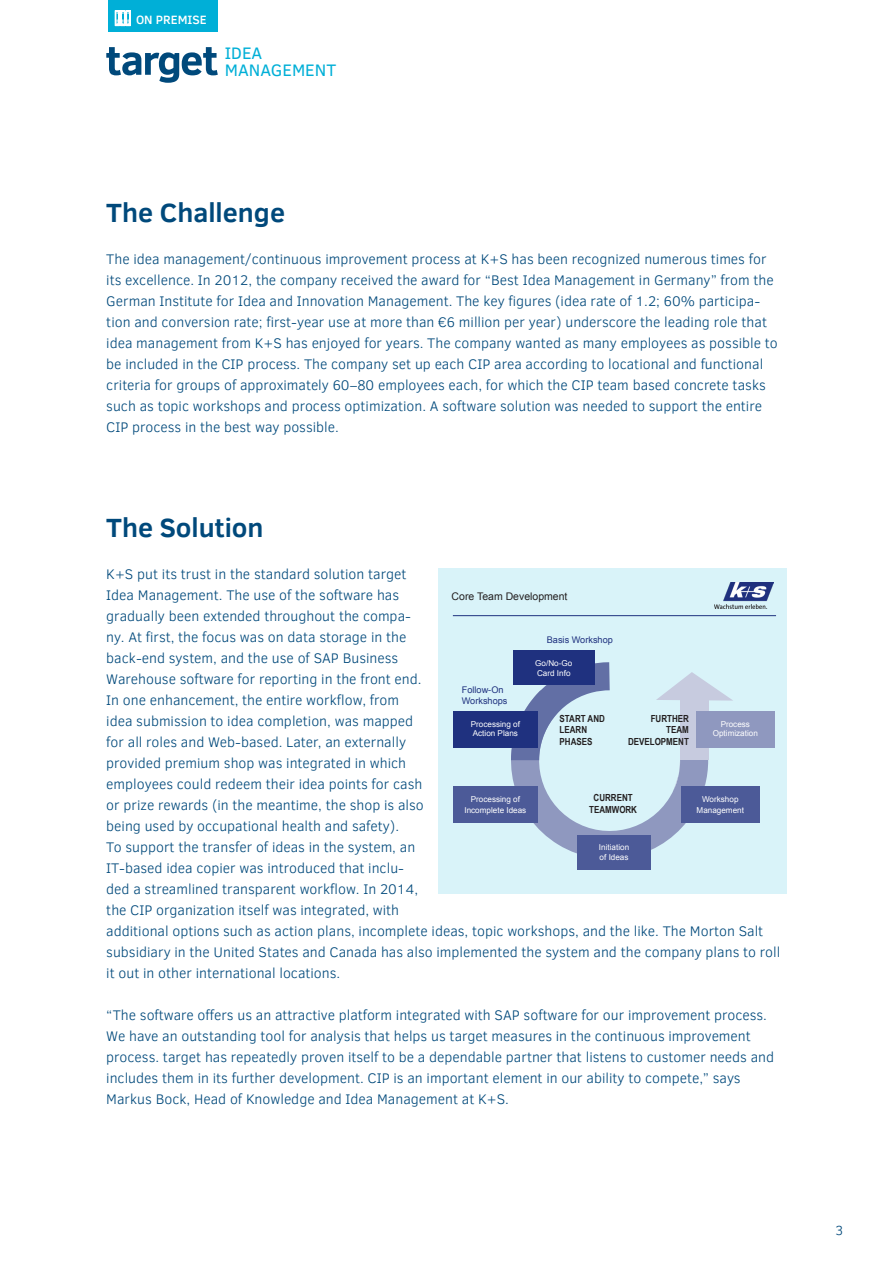
<style>
.page{position:relative;width:893px;height:1263px;background:#fff}
.page>*{position:absolute;margin:0;border:0;box-sizing:border-box;transform-origin:0 0}
.t1{font:700 27px "Clear Sans";color:#00497b}
.t2{font:17.1px "Clear Sans";color:#00afd7}
.t3{font:300 14.25px/21px "Clear Sans";color:#00497b}
.t4{font:300 13.5px "Clear Sans";color:#00497b}
.t5{font:500 12.3px "Clear Sans";color:#fff}
.t6{font:10.5px "Arial";color:#231f20}
.t7{font:700 9.75px/11.7px "Arial Narrow";color:#231f20}
.t8{font:9.15px "Arial";color:#1f317f}
.t9{font:8.1px/11.1px "Arial";color:#fff;text-align:center}
</style>
<div class="page">
<div style="left:438px;top:568px;width:349px;height:326px;background:#d9f3f9"></div>
<img style="left:714px;top:583px;width:60px;height:25px">
<div style="left:453px;top:787px;width:84px;height:36px;background:#4c5a98"></div>
<div style="left:681px;top:787px;width:79px;height:36px;background:#4c5a98"></div>
<svg style="left:497px;top:662px;width:236px;height:208px"></svg>
<div style="left:513px;top:650px;width:82px;height:35px;background:#1f317f"></div>
<div style="left:453px;top:711px;width:84px;height:36px;background:#1f317f"></div>
<div style="left:680px;top:700px;width:28px;height:60px;background:#c7cbdf"></div>
<div style="left:696px;top:711px;width:79px;height:36px;background:#8f98bf"></div>
<hr style="left:453px;top:615px;width:323px;height:1px;background:#1f317f">
<div style="left:108px;top:0;width:109px;height:32px;background:#00afd7"></div>
<svg style="left:115px;top:10px;width:16px;height:16px"></svg>
<svg style="left:106px;top:47px;width:112px;height:36px"></svg>
<p class="t5" style="left:136px;top:11px;width:72px">ON PREMISE</p>
<p class="t2" style="left:225px;top:41px;width:39px">IDEA</p>
<p class="t2" style="left:225px;top:59px;width:113px">MANAGEMENT</p>
<p class="t1" style="left:106px;top:193px;width:180px">The Challenge</p>
<p class="t3" style="left:106px;top:249px;width:673px">The idea management/continuous improvement process at K+S has been recognized numerous times for its excellence. In 2012, the company received the award for “Best Idea Management in Germany” from the German Institute for Idea and Innovation Management. The key figures (idea rate of 1.2; 60% participa&shy;tion and conversion rate; first-year use at more than €6 million per year) underscore the leading role that idea management from K+S has enjoyed for years. The company wanted as many employees as possible to be included in the CIP process. The company set up each CIP area according to locational and functional criteria for groups of approximately 60–80 employees each, for which the CIP team based concrete tasks such as topic workshops and process optimization. A software solution was needed to support the entire CIP process in the best way possible.</p>
<p class="t1" style="left:106px;top:508px;width:159px">The Solution</p>
<p class="t3" style="left:106px;top:564px;width:675px">K+S put its trust in the standard solution target<br>Idea Management. The use of the software has<br>gradually been extended throughout the compa-<br>ny. At first, the focus was on data storage in the<br>back-end system, and the use of SAP Business<br>Warehouse software for reporting in the front end.<br>In one enhancement, the entire workflow, from<br>idea submission to idea completion, was mapped<br>for all roles and Web-based. Later, an externally<br>provided premium shop was integrated in which<br>employees could redeem their idea points for cash<br>or prize rewards (in the meantime, the shop is also<br>being used by occupational health and safety).<br>To support the transfer of ideas in the system, an<br>IT-based idea copier was introduced that inclu-<br>ded a streamlined transparent workflow. In 2014,<br>the CIP organization itself was integrated, with<br>additional options such as action plans, incomplete ideas, topic workshops, and the like. The Morton Salt subsidiary in the United States and Canada has also implemented the system and the company plans to roll it out in other international locations.</p>
<p class="t3" style="left:106px;top:1005px;width:669px">“The software offers us an attractive platform integrated with SAP software for our improvement process.<br>We have an outstanding tool for analysis that helps us target measures in the continuous improvement process. target has repeatedly proven itself to be a dependable partner that listens to customer needs and includes them in its further development. CIP is an important element in our ability to compete,” says Markus Bock, Head of Knowledge and Idea Management at K+S.</p>
<p class="t6" style="left:452px;top:589px;width:117px">Core Team Development</p>
<p class="t8" style="left:547px;top:633px;width:68px">Basis Workshop</p>
<p class="t9" style="left:535px;top:658px;width:38px">Go/No-Go</p>
<p class="t9" style="left:537px;top:668px;width:35px">Card Info</p>
<p class="t8" style="left:462px;top:684px;width:43px">Follow-On</p>
<p class="t8" style="left:462px;top:695px;width:47px">Workshops</p>
<p class="t7" style="left:560px;top:712px;width:47px">START AND</p>
<p class="t7" style="left:560px;top:723px;width:34px">LEARN<br>PHASES</p>
<p class="t7" style="left:651px;top:712px;width:40px;text-align:right">FURTHER<br>TEAM</p>
<p class="t7" style="left:628px;top:735px;width:62px">DEVELOPMENT</p>
<p class="t9" style="left:471px;top:719px;width:51px;line-height:9.8px;text-align:left">Processing of<br>Action Plans</p>
<p class="t9" style="left:721px;top:718px;width:31px">Process</p>
<p class="t9" style="left:713px;top:728px;width:47px">Optimization</p>
<p class="t7" style="left:594px;top:791px;width:41px">CURRENT</p>
<p class="t7" style="left:589px;top:803px;width:49px">TEAMWORK</p>
<p class="t9" style="left:464px;top:794px;width:63px">Processing of<br>Incomplete Ideas</p>
<p class="t9" style="left:697px;top:794px;width:49px">Workshop<br>Management</p>
<p class="t9" style="left:599px;top:843px;width:32px;line-height:9.8px;text-align:left">Initiation of Ideas</p>
<p class="t4" style="left:836px;top:1221px;width:9px">3</p>
</div>
